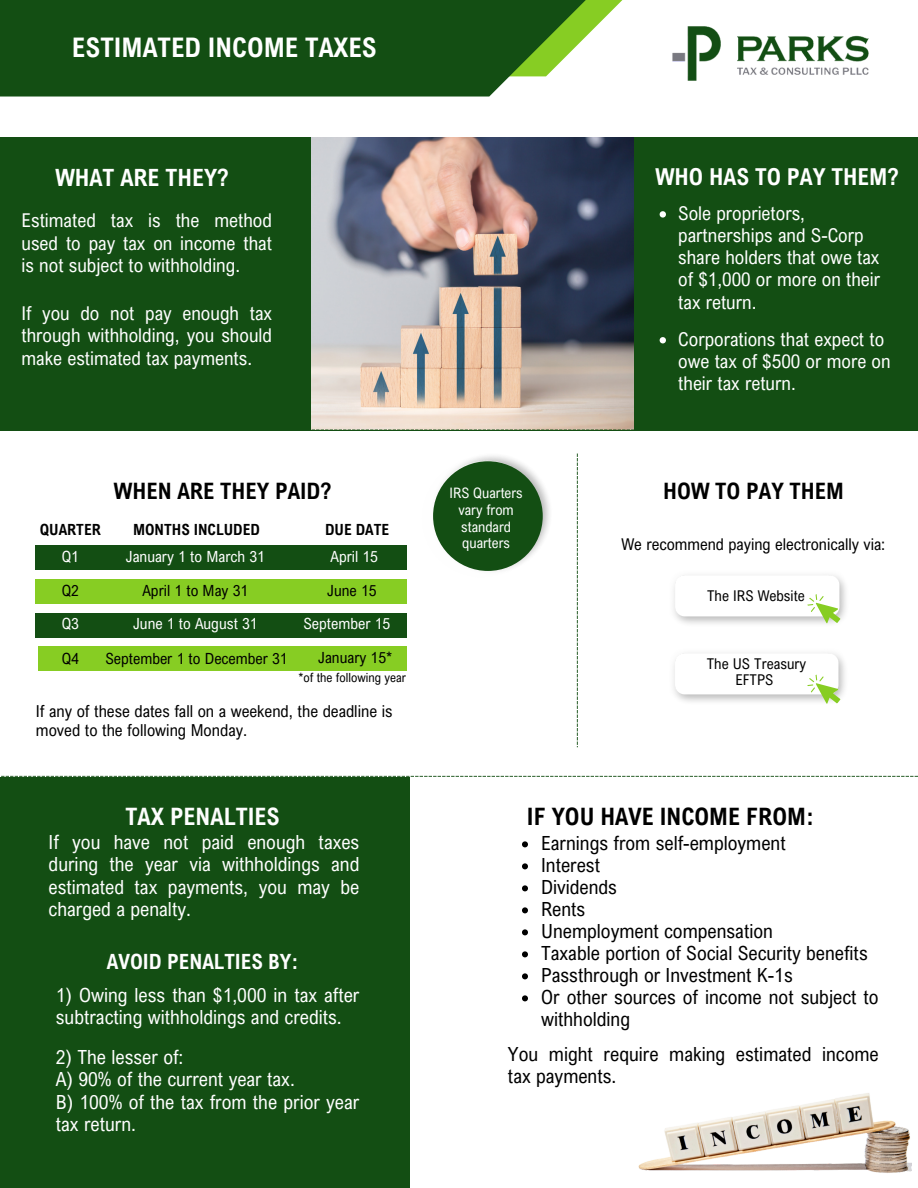
<style>
.page{position:relative;width:918px;height:1188px;background:#fff}
.page>*{position:absolute;margin:0;border:0;box-sizing:border-box;transform-origin:0 0}
.t1{font:700 27px "Arial Nova Cond";color:#fff}
.t2{font:700 24px "Arial Nova Cond";color:#000}
.t3{font:700 24px "Arial Nova Cond";color:#fefefe}
.t4{font:700 23.85px "Arial Nova Cond";color:#fff}
.t5{font:700 23.4px "Arial Nova Cond";color:#fff}
.t6{font:700 22.65px "Arial Nova Cond";color:#000}
.t7{font:700 21px "Arial Nova Cond";color:#fefefe}
.t8{font:19.5px/22.5px "Arial Nova Cond";color:#fefefe}
.t9{font:19.5px/22px "Arial Nova Cond";color:#000}
.t10{font:19.05px/22.2px "Arial Nova Cond";color:#fff}
.t11{font:19.05px/22.6px "Arial Nova Cond";color:#fefefe;text-align:justify}
.t12{font:16.5px/19.2px "Arial Nova Cond";color:#000}
.t13{font:16.2px "Arial Nova Cond";color:#000}
.t14{font:15.45px "Arial Nova Cond";color:#000}
.t15{font:15.45px "Arial Nova Cond";color:#fff}
.t16{font:700 15.45px "Arial Nova Cond";color:#000}
.t17{font:14.85px/16.2px "Arial Nova Cond";color:#000;text-align:center}
.t18{font:14.4px/16.8px "Arial Nova Cond";color:#fff}
.t19{font:12.6px "Arial Nova Cond";color:#000}
</style>
<div class="page">
<svg style="left:0;top:0;width:623px;height:97px;background:#2e642a"></svg>
<img style="left:672px;top:26px;width:197px;height:55px">
<div style="left:36px;top:546px;width:371px;height:24px;background:#134e13"></div>
<div style="left:36px;top:579px;width:371px;height:25px;background:#87cd23"></div>
<div style="left:36px;top:613px;width:371px;height:24px;background:#134e13"></div>
<div style="left:38px;top:646px;width:369px;height:25px;background:#87cd23"></div>
<div style="left:0;top:137px;width:918px;height:294px;background:#134e13"></div>
<img style="left:311px;top:137px;width:322px;height:292px">
<svg style="left:660px;top:211px;width:6px;height:7px"></svg>
<svg style="left:660px;top:337px;width:6px;height:6px"></svg>
<div style="left:0;top:777px;width:410px;height:411px;background:#134e13"></div>
<img style="left:638px;top:1093px;width:273px;height:80px">
<svg style="left:522px;top:841px;width:6px;height:6px"></svg>
<svg style="left:522px;top:863px;width:6px;height:6px"></svg>
<svg style="left:522px;top:885px;width:6px;height:6px"></svg>
<svg style="left:522px;top:907px;width:6px;height:6px"></svg>
<svg style="left:522px;top:929px;width:6px;height:6px"></svg>
<svg style="left:522px;top:951px;width:6px;height:6px"></svg>
<svg style="left:522px;top:973px;width:6px;height:6px"></svg>
<svg style="left:522px;top:995px;width:6px;height:6px"></svg>
<img style="left:673px;top:653px;width:172px;height:49px">
<svg style="left:807px;top:674px;width:37px;height:30px"></svg>
<img style="left:673px;top:575px;width:173px;height:49px">
<svg style="left:807px;top:594px;width:37px;height:30px"></svg>
<img style="left:406px;top:456px;width:144px;height:115px">
<div style="left:433px;top:461px;width:110px;height:110px;background:#134e13;border-radius:50%"></div>
<svg style="left:577px;top:454px;width:1px;height:293px"></svg>
<svg style="left:311px;top:429px;width:323px;height:1px"></svg>
<svg style="left:1px;top:776px;width:917px;height:1px"></svg>
<p class="t1" style="left:72px;top:30px;width:306px">ESTIMATED INCOME TAXES</p>
<p class="t4" style="left:55px;top:162px;width:175px">WHAT ARE THEY?</p>
<p class="t5" style="left:655px;top:162px;width:245px">WHO HAS TO PAY THEM?</p>
<p class="t10" style="left:678px;top:201px;width:203px">Sole proprietors, partnerships and S-Corp share holders that owe tax of $1,000 or more on their tax return.</p>
<p class="t10" style="left:678px;top:327px;width:214px">Corporations that expect to owe tax of $500 or more on their tax return.</p>
<p class="t11" style="left:22px;top:209px;width:252px">Estimated tax is the method used to pay tax on income that is not subject to withholding.</p>
<p class="t11" style="left:21px;top:301px;width:252px">If you do not pay enough tax through withholding, you should make estimated tax payments.</p>
<p class="t16" style="left:40px;top:520px;width:63px">QUARTER</p>
<p class="t6" style="left:114px;top:476px;width:219px">WHEN ARE THEY PAID?</p>
<p class="t16" style="left:133px;top:520px;width:128px">MONTHS INCLUDED</p>
<p class="t16" style="left:325px;top:520px;width:65px">DUE DATE</p>
<p class="t15" style="left:62px;top:547px;width:19px">Q1</p>
<p class="t14" style="left:62px;top:580px;width:19px">Q2</p>
<p class="t15" style="left:62px;top:614px;width:19px">Q3</p>
<p class="t14" style="left:62px;top:649px;width:19px">Q4</p>
<p class="t15" style="left:126px;top:547px;width:141px">January 1 to March 31</p>
<p class="t14" style="left:142px;top:580px;width:107px">April 1 to May 31</p>
<p class="t15" style="left:133px;top:614px;width:126px">June 1 to August 31</p>
<p class="t14" style="left:105px;top:649px;width:184px">September 1 to December 31</p>
<p class="t15" style="left:331px;top:547px;width:49px">April 15</p>
<p class="t14" style="left:327px;top:580px;width:51px">June 15</p>
<p class="t15" style="left:303px;top:614px;width:88px">September 15</p>
<p class="t14" style="left:318px;top:648px;width:75px">January 15*</p>
<p class="t19" style="left:298px;top:670px;width:109px">*of the following year</p>
<p class="t12" style="left:36px;top:701px;width:358px">If any of these dates fall on a weekend, the deadline is moved to the following Monday.</p>
<p class="t3" style="left:126px;top:802px;width:156px">TAX PENALTIES</p>
<p class="t8" style="left:49px;top:830px;width:312px;text-align:justify">If you have not paid enough taxes during the year via withholdings and estimated tax payments, you may be charged a penalty.</p>
<p class="t7" style="left:107px;top:949px;width:193px">AVOID PENALTIES BY:</p>
<p class="t8" style="left:56px;top:983px;width:305px">1) Owing less than $1,000 in tax after subtracting withholdings and credits.</p>
<p class="t8" style="left:56px;top:1045px;width:129px">2) The lesser of:</p>
<p class="t8" style="left:56px;top:1067px;width:241px">A) 90% of the current year tax.</p>
<p class="t8" style="left:56px;top:1090px;width:305px">B) 100% of the tax from the prior year tax return.</p>
<p class="t18" style="left:450px;top:484px;width:75px">IRS Quarters</p>
<p class="t6" style="left:663px;top:476px;width:182px">HOW TO PAY THEM</p>
<p class="t18" style="left:458px;top:501px;width:57px">vary from standard quarters</p>
<p class="t13" style="left:621px;top:534px;width:265px">We recommend paying electronically via:</p>
<p class="t17" style="left:707px;top:587px;width:99px">The IRS Website</p>
<p class="t17" style="left:707px;top:655px;width:101px">The US Treasury<br>EFTPS</p>
<p class="t2" style="left:527px;top:802px;width:289px">IF YOU HAVE INCOME FROM:</p>
<p class="t9" style="left:541px;top:832px;width:246px">Earnings from self-employment</p>
<p class="t9" style="left:541px;top:854px;width:60px">Interest</p>
<p class="t9" style="left:541px;top:876px;width:77px">Dividends</p>
<p class="t9" style="left:541px;top:898px;width:46px">Rents</p>
<p class="t9" style="left:541px;top:920px;width:233px">Unemployment compensation</p>
<p class="t9" style="left:541px;top:942px;width:328px">Taxable portion of Social Security benefits</p>
<p class="t9" style="left:541px;top:964px;width:253px">Passthrough or Investment K-1s</p>
<p class="t9" style="left:541px;top:986px;width:339px">Or other sources of income not subject to withholding</p>
<p class="t9" style="left:508px;top:1043px;width:372px">You might require making estimated income tax payments.</p>
</div>
